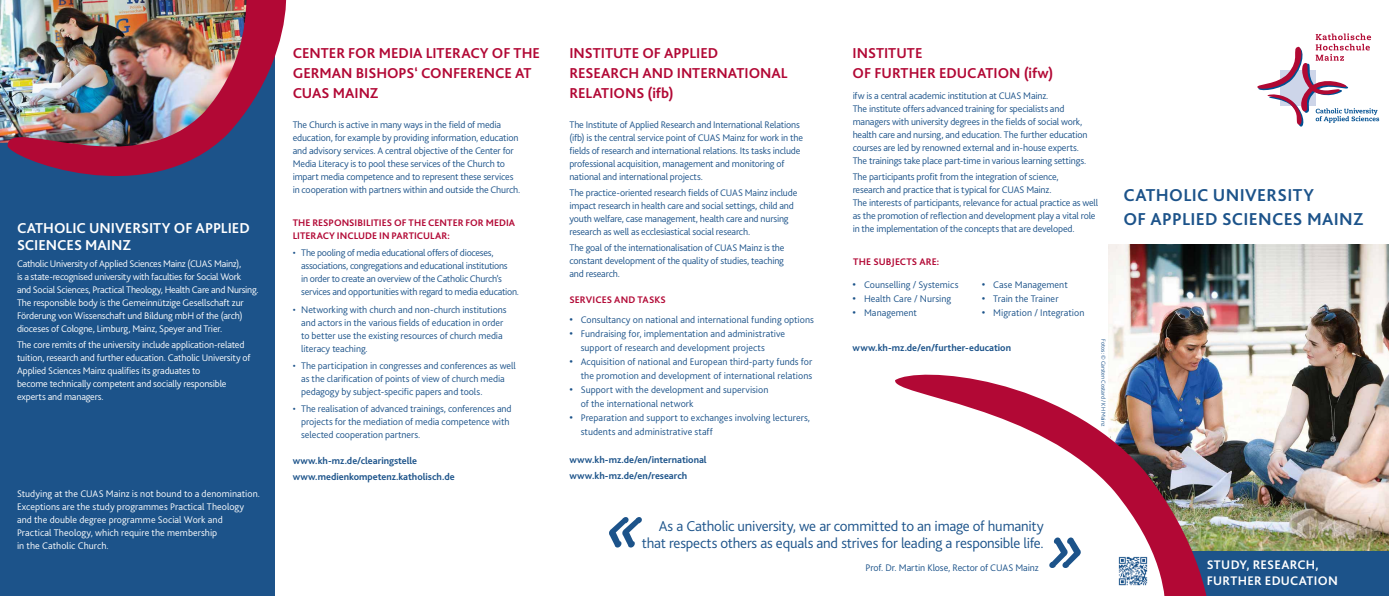
<style>
.page{position:relative;width:1389px;height:596px;background:#fff}
.page>*{position:absolute;margin:0;border:0;box-sizing:border-box;transform-origin:0 0}
.t1{font:italic 700 72px "Tekton Pro";color:#1c538a}
.t2{font:700 18px/23.8px "Bliss 2";letter-spacing:.02em;color:#1c538a}
.t3{font:700 15px/20px "Bliss 2";color:#b20835}
.t4{font:300 15px "Bliss 2";letter-spacing:-.015em;color:#1c538a}
.t5{font:700 15px/17px "Bliss 2";color:#fff}
.t6{font:700 13px/16px "Bliss 2";letter-spacing:.02em;color:#fff}
.t7{font:300 10px/13px "Bliss 2";letter-spacing:-.015em;color:#1c538a}
.t8{font:300 10px/13px "Bliss 2";letter-spacing:-.015em;color:#fff}
.t9{font:300 10px/14px "Bliss 2";letter-spacing:.005em;color:#1c538a}
.t10{font:300 10px/13px "Bliss 2";letter-spacing:.005em;color:#fff}
.t11{font:700 10px/15.8px "Bliss 2";color:#1c538a}
.t12{font:700 10px/13px "Bliss 2";letter-spacing:.005em;color:#b20835}
.t13{font:300 6px "Bliss 2";color:#1c538a}
.s1{font-family:"Arial";font-weight:400}
</style>
<div class="page">
<div style="left:0;top:0;width:275px;height:595px;background:#1c538a"></div>
<img style="left:0;top:0;width:8px;height:147px">
<div style="left:1171px;top:528px;width:218px;height:67px;background:#1c538a"></div>
<img style="left:1108px;top:244px;width:281px;height:306px">
<img style="left:895px;top:365px;width:355px;height:230px">
<img style="left:8px;top:0;width:279px;height:177px">
<img style="left:1117px;top:555px;width:32px;height:31px">
<svg style="left:1257px;top:33px;width:122px;height:94px"></svg>
<h3 class="t5" style="left:17px;top:219px;width:234px">CATHOLIC UNIVERSITY OF APPLIED<br>SCIENCES MAINZ</h3>
<p class="t8" style="left:17px;top:257px;width:243px">Catholic University of Applied Sciences Mainz (CUAS Mainz),<br>is a state-recognised university with faculties for Social Work<br>and Social Sciences, Practical Theology, Health Care and Nursing.<br>The responsible body is the Gemeinnützige Gesellschaft zur Förderung von Wissenschaft und Bildung mbH of the (arch) dioceses of Cologne, Limburg, Mainz, Speyer and Trier.</p>
<p class="t8" style="left:17px;top:338px;width:235px">The core remits of the university include application-related tuition, research and further education. Catholic University of Applied Sciences Mainz qualifies its graduates to<br>become technically competent and socially responsible experts and managers.</p>
<p class="t10" style="left:17px;top:486px;width:245px">Studying at the CUAS Mainz is not bound to a denomination.<br>Exceptions are the study programmes Practical Theology and the double degree programme Social Work and<br>Practical Theology, which require the membership<br>in the Catholic Church.</p>
<h3 class="t3" style="left:293px;top:42px;width:249px">CENTER FOR MEDIA LITERACY OF THE<br>GERMAN BISHOPS‘ CONFERENCE AT<br>CUAS MAINZ</h3>
<p class="t7" style="left:293px;top:118px;width:229px">The Church is active in many ways in the field of media education, for example by providing information, education and advisory services. A central objective of the Center for Media Literacy is to pool these services of the Church to impart media competence and to represent these services in cooperation with partners within and outside the Church.</p>
<p class="t12" style="left:293px;top:216px;width:224px">THE RESPONSIBILITIES OF THE CENTER FOR MEDIA<br>LITERACY INCLUDE IN PARTICULAR:</p>
<p class="t7" style="left:301px;top:246px;width:219px;text-indent:-8px">• The pooling of media educational offers of dioceses, associations, congregations and educational institutions<br>in order to create an overview of the Catholic Church’s services and opportunities with regard to media education.</p>
<p class="t7" style="left:301px;top:302px;width:207px;text-indent:-8px">• Networking with church and non-church institutions and actors in the various fields of education in order to better use the existing resources of church media literacy teaching.</p>
<p class="t7" style="left:301px;top:358px;width:216px;text-indent:-8px">• The participation in congresses and conferences as well as the clarification of points of view of church media pedagogy by subject-specific papers and tools.</p>
<p class="t7" style="left:301px;top:402px;width:212px;text-indent:-8px">• The realisation of advanced trainings, conferences and projects for the mediation of media competence with selected cooperation partners.</p>
<p class="t11" style="left:293px;top:451px;width:164px;line-height:16.8px">www.kh-mz.de/clearingstelle www.medienkompetenz.katholisch.de</p>
<h3 class="t3" style="left:569px;top:42px;width:220px">INSTITUTE OF APPLIED<br>RESEARCH AND INTERNATIONAL<br>RELATIONS (ifb)</h3>
<p class="t7" style="left:569px;top:118px;width:235px">The Institute of Applied Research and International Relations (ifb) is the central service point of CUAS Mainz for work in the fields of research and international relations. Its tasks include professional acquisition, management and monitoring of national and international projects.</p>
<p class="t7" style="left:569px;top:185px;width:229px">The practice-oriented research fields of CUAS Mainz include impact research in health care and social settings, child and youth welfare, case management, health care and nursing research as well as ecclesiastical social research.</p>
<p class="t7" style="left:569px;top:240px;width:217px;text-align:justify">The goal of the internationalisation of CUAS Mainz is the constant development of the quality of studies, teaching and research.</p>
<p class="t12" style="left:569px;top:293px;width:98px">SERVICES AND TASKS</p>
<p class="t9" style="left:569px;top:312px;width:246px"><span class="s1">•</span> Consultancy on national and international funding options</p>
<p class="t9" style="left:581px;top:326px;width:206px;text-indent:-11px"><span class="s1">•</span> Fundraising for, implementation and administrative support of research and development projects</p>
<p class="t9" style="left:569px;top:354px;width:244px;text-align:right"><span class="s1">•</span> Acquisition of national and European third-party funds for the promotion and development of international relations</p>
<p class="t9" style="left:581px;top:382px;width:189px;text-indent:-11px"><span class="s1">•</span> Support with the development and supervision of the international network</p>
<p class="t9" style="left:581px;top:410px;width:231px;text-indent:-11px"><span class="s1">•</span> Preparation and support to exchanges involving lecturers, students and administrative staff</p>
<p class="t11" style="left:569px;top:451px;width:139px">www.kh-mz.de/en/international www.kh-mz.de/en/research</p>
<h3 class="t3" style="left:853px;top:42px;width:202px">INSTITUTE<br>OF FURTHER EDUCATION (ifw)</h3>
<p class="t7" style="left:853px;top:89px;width:236px">ifw is a central academic institution at CUAS Mainz.<br>The institute offers advanced training for specialists and managers with university degrees in the fields of social work, health care and nursing, and education. The further education courses are led by renowned external and in-house experts.<br>The trainings take place part-time in various learning settings.</p>
<p class="t7" style="left:853px;top:170px;width:247px">The participants profit from the integration of science,<br>research and practice that is typical for CUAS Mainz.<br>The interests of participants, relevance for actual practice as well as the promotion of reflection and development play a vital role in the implementation of the concepts that are developed.</p>
<p class="t12" style="left:853px;top:255px;width:88px">THE SUBJECTS ARE:</p>
<p class="t7" style="left:853px;top:277px;width:107px"><span class="s1">•</span> Counselling / Systemics</p>
<p class="t9" style="left:853px;top:291px;width:100px"><span class="s1">•</span> Health Care / Nursing</p>
<p class="t9" style="left:853px;top:305px;width:66px"><span class="s1">•</span> Management</p>
<p class="t9" style="left:982px;top:277px;width:87px"><span class="s1">•</span> Case Management</p>
<p class="t7" style="left:982px;top:291px;width:78px"><span class="s1">•</span> Train the Trainer</p>
<p class="t7" style="left:982px;top:305px;width:104px"><span class="s1">•</span> Migration / Integration</p>
<p class="t11" style="left:853px;top:339px;width:160px">www.kh-mz.de/en/further-education</p>
<p class="t13" style="left:1107px;top:339px;width:88px;rotate:90deg">Fotos: © Carsten Costard / KH Mainz</p>
<h1 class="t1" style="left:604px;top:489px;width:34px">«</h1>
<h3 class="t4" style="left:659px;top:516px;width:387px">As a Catholic university, we ar committed to an image of humanity</h3>
<h3 class="t4" style="left:642px;top:533px;width:403px">that respects others as equals and strives for leading a responsible life.</h3>
<p class="t7" style="left:866px;top:561px;width:175px">Prof. Dr. Martin Klose, Rector of CUAS Mainz</p>
<h1 class="t1" style="left:1046px;top:509px;width:34px">»</h1>
<h2 class="t2" style="left:1123px;top:182px;width:241px">CATHOLIC UNIVERSITY<br>OF APPLIED SCIENCES MAINZ</h2>
<h3 class="t6" style="left:1207px;top:555px;width:132px">STUDY, RESEARCH,<br>FURTHER EDUCATION</h3>
</div>
